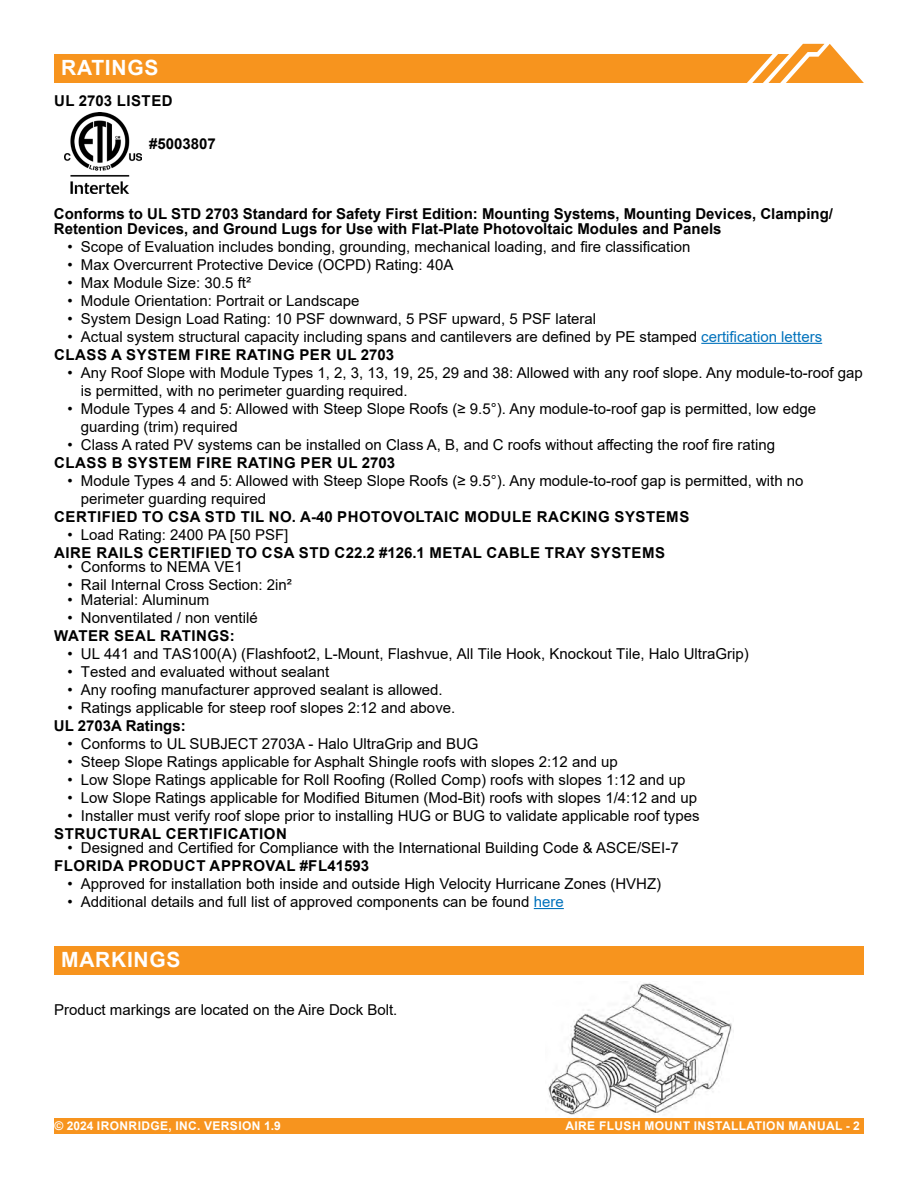
<style>
.page{position:relative;width:918px;height:1188px;background:#fff}
.page>*{position:absolute;margin:0;border:0;box-sizing:border-box;transform-origin:0 0}
.t1{font:700 21px "Arial";letter-spacing:.035em;color:#fff}
.t2{font:15px/18px "Arial";color:#000}
.t3{font:700 15px "Arial";letter-spacing:.035em;color:#000}
.t4{font:700 15px/14.4px "Arial";color:#000}
.t5{font:700 12px "Arial";letter-spacing:.035em;color:#fff}
.s1{color:#0072bc}
.s2{font-weight:700}
</style>
<div class="page">
<div style="left:472px;top:1118px;width:392px;height:16px;background:#f7941e"></div>
<div style="left:54px;top:1118px;width:441px;height:16px;background:#f7941e"></div>
<svg style="left:54px;top:44px;width:810px;height:39px"></svg>
<div style="left:54px;top:946px;width:810px;height:29px;background:#f7941e"></div>
<hr style="left:701px;top:343px;width:121px;height:1px;background:#0072bc">
<hr style="left:534px;top:908px;width:30px;height:1px;background:#0072bc">
<img style="left:65px;top:113px;width:76px;height:80px">
<img style="left:548px;top:983px;width:186px;height:132px">
<h1 class="t1" style="left:61px;top:53px;width:99px">RATINGS</h1>
<p class="t3" style="left:54px;top:90px;width:120px">UL 2703 LISTED</p>
<p class="t4" style="left:149px;top:137px;width:68px">#5003807</p>
<p class="t4" style="left:54px;top:207px;width:781px">Conforms to UL STD 2703 Standard for Safety First Edition: Mounting Systems, Mounting Devices, Clamping/<br>Retention Devices, and Ground Lugs for Use with Flat-Plate Photovoltaic Modules and Panels</p>
<p class="t2" style="left:67px;top:237px;width:624px">• Scope of Evaluation includes bonding, grounding, mechanical loading, and fire classification</p>
<p class="t2" style="left:67px;top:255px;width:388px">• Max Overcurrent Protective Device (OCPD) Rating: 40A</p>
<p class="t2" style="left:67px;top:273px;width:185px">• Max Module Size: 30.5 ft²</p>
<p class="t2" style="left:67px;top:291px;width:293px">• Module Orientation: Portrait or Landscape</p>
<p class="t2" style="left:67px;top:309px;width:530px">• System Design Load Rating: 10 PSF downward, 5 PSF upward, 5 PSF lateral</p>
<p class="t2" style="left:54px;top:327px;width:769px;text-indent:13px">• Actual system structural capacity including spans and cantilevers are defined by PE stamped <span class="s1">certification letters<br></span><span class="s2">CLASS A SYSTEM FIRE RATING PER UL 2703</span></p>
<p class="t2" style="left:81px;top:363px;width:783px;text-indent:-14px">• Any Roof Slope with Module Types 1, 2, 3, 13, 19, 25, 29 and 38: Allowed with any roof slope. Any module-to-roof gap is permitted, with no perimeter guarding required.</p>
<p class="t2" style="left:81px;top:399px;width:737px;text-indent:-13px">• Module Types 4 and 5: Allowed with Steep Slope Roofs (≥ 9.5°). Any module-to-roof gap is permitted, low edge guarding (trim) required</p>
<p class="t2" style="left:67px;top:435px;width:709px">• Class A rated PV systems can be installed on Class A, B, and C roofs without affecting the roof fire rating</p>
<p class="t3" style="left:54px;top:452px;width:342px">CLASS B SYSTEM FIRE RATING PER UL 2703</p>
<p class="t2" style="left:81px;top:471px;width:724px;text-indent:-13px">• Module Types 4 and 5: Allowed with Steep Slope Roofs (≥ 9.5°). Any module-to-roof gap is permitted, with no perimeter guarding required</p>
<p class="t3" style="left:54px;top:506px;width:637px">CERTIFIED TO CSA STD TIL NO. A-40 PHOTOVOLTAIC MODULE RACKING SYSTEMS</p>
<p class="t2" style="left:67px;top:525px;width:222px">• Load Rating: 2400 PA [50 PSF]</p>
<p class="t3" style="left:54px;top:542px;width:612px">AIRE RAILS CERTIFIED TO CSA STD C22.2 #126.1 METAL CABLE TRAY SYSTEMS</p>
<p class="t2" style="left:67px;top:558px;width:177px">• Conforms to NEMA VE1</p>
<p class="t2" style="left:67px;top:576px;width:226px">• Rail Internal Cross Section: 2in²</p>
<p class="t2" style="left:67px;top:590px;width:143px">• Material: Aluminum</p>
<p class="t2" style="left:67px;top:608px;width:192px">• Nonventilated / non ventilé</p>
<p class="t3" style="left:54px;top:625px;width:182px">WATER SEAL RATINGS:</p>
<p class="t2" style="left:67px;top:644px;width:683px">• UL 441 and TAS100(A) (Flashfoot2, L-Mount, Flashvue, All Tile Hook, Knockout Tile, Halo UltraGrip)</p>
<p class="t2" style="left:67px;top:662px;width:263px">• Tested and evaluated without sealant</p>
<p class="t2" style="left:67px;top:680px;width:377px">• Any roofing manufacturer approved sealant is allowed.</p>
<p class="t2" style="left:67px;top:698px;width:389px">• Ratings applicable for steep roof slopes 2:12 and above.</p>
<p class="t4" style="left:54px;top:718px;width:133px">UL 2703A Ratings:</p>
<p class="t2" style="left:67px;top:734px;width:413px">• Conforms to UL SUBJECT 2703A - Halo UltraGrip and BUG</p>
<p class="t2" style="left:67px;top:752px;width:552px">• Steep Slope Ratings applicable for Asphalt Shingle roofs with slopes 2:12 and up</p>
<p class="t2" style="left:67px;top:770px;width:619px">• Low Slope Ratings applicable for Roll Roofing (Rolled Comp) roofs with slopes 1:12 and up</p>
<p class="t2" style="left:67px;top:788px;width:631px">• Low Slope Ratings applicable for Modified Bitumen (Mod-Bit) roofs with slopes 1/4:12 and up</p>
<p class="t2" style="left:67px;top:806px;width:634px">• Installer must verify roof slope prior to installing HUG or BUG to validate applicable roof types</p>
<p class="t3" style="left:54px;top:823px;width:234px">STRUCTURAL CERTIFICATION</p>
<p class="t2" style="left:67px;top:839px;width:613px">• Designed and Certified for Compliance with the International Building Code &amp; ASCE/SEI-7</p>
<p class="t3" style="left:54px;top:855px;width:316px">FLORIDA PRODUCT APPROVAL #FL41593</p>
<p class="t2" style="left:67px;top:875px;width:595px">• Approved for installation both inside and outside High Velocity Hurricane Zones (HVHZ)</p>
<p class="t2" style="left:67px;top:893px;width:498px">• Additional details and full list of approved components can be found <span class="s1">here</span></p>
<h1 class="t1" style="left:61px;top:945px;width:121px">MARKINGS</h1>
<p class="t2" style="left:54px;top:1001px;width:345px">Product markings are located on the Aire Dock Bolt.</p>
<p class="t5" style="left:55px;top:1117px;width:228px">© 2024 IRONRIDGE, INC. VERSION 1.9</p>
<p class="t5" style="left:565px;top:1117px;width:296px">AIRE FLUSH MOUNT INSTALLATION MANUAL - 2</p>
</div>
